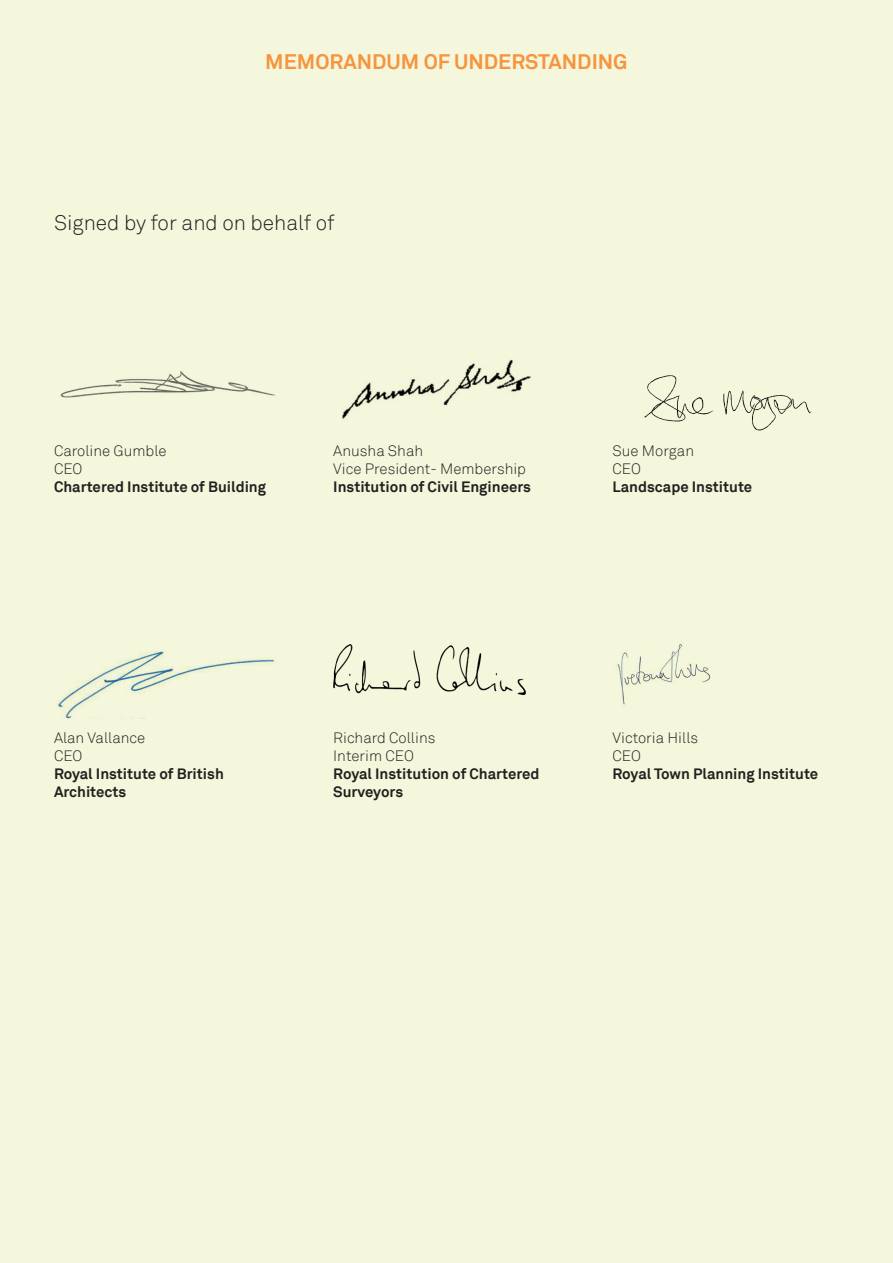
<style>
.page{position:relative;width:893px;height:1263px;background:#f4f7db}
.page>*{position:absolute;margin:0;border:0;box-sizing:border-box;transform-origin:0 0}
.t1{font:700 21px "Akkurat";color:#f7943f}
.t2{font:300 21px "Akkurat";color:#231f20}
.t3{font:700 15px/18px "Akkurat";color:#231f20}
.t4{font:300 15px "Akkurat";color:#231f20}
</style>
<div class="page">
<img style="left:54px;top:366px;width:226px;height:37px">
<img style="left:333px;top:329px;width:210px;height:105px">
<img style="left:54px;top:638px;width:226px;height:80px">
<img style="left:333px;top:644px;width:192px;height:51px">
<div style="left:611px;top:362px;width:228px;height:83px;background:#f4f7db"></div>
<img style="left:613px;top:634px;width:101px;height:81px">
<p class="t1" style="left:265px;top:49px;width:364px">MEMORANDUM OF UNDERSTANDING</p>
<p class="t2" style="left:54px;top:210px;width:282px">Signed by for and on behalf of</p>
<p class="t4" style="left:54px;top:441px;width:114px">Caroline Gumble</p>
<p class="t4" style="left:54px;top:459px;width:30px">CEO</p>
<p class="t3" style="left:54px;top:477px;width:214px">Chartered Institute of Building</p>
<p class="t4" style="left:333px;top:441px;width:91px">Anusha Shah</p>
<p class="t4" style="left:333px;top:459px;width:194px">Vice President- Membership</p>
<p class="t3" style="left:333px;top:477px;width:199px">Institution of Civil Engineers</p>
<p class="t4" style="left:613px;top:441px;width:83px">Sue Morgan</p>
<p class="t4" style="left:613px;top:459px;width:30px">CEO</p>
<p class="t3" style="left:613px;top:477px;width:141px">Landscape Institute</p>
<p class="t4" style="left:54px;top:729px;width:93px">Alan Vallance</p>
<p class="t4" style="left:54px;top:747px;width:30px">CEO</p>
<p class="t3" style="left:54px;top:765px;width:171px">Royal Institute of British<br>Architects</p>
<p class="t4" style="left:333px;top:729px;width:104px">Richard Collins</p>
<p class="t4" style="left:333px;top:747px;width:82px">Interim CEO</p>
<p class="t3" style="left:333px;top:765px;width:208px">Royal Institution of Chartered<br>Surveyors</p>
<p class="t4" style="left:613px;top:729px;width:87px">Victoria Hills</p>
<p class="t4" style="left:613px;top:747px;width:30px">CEO</p>
<p class="t3" style="left:613px;top:765px;width:207px">Royal Town Planning Institute</p>
</div>
